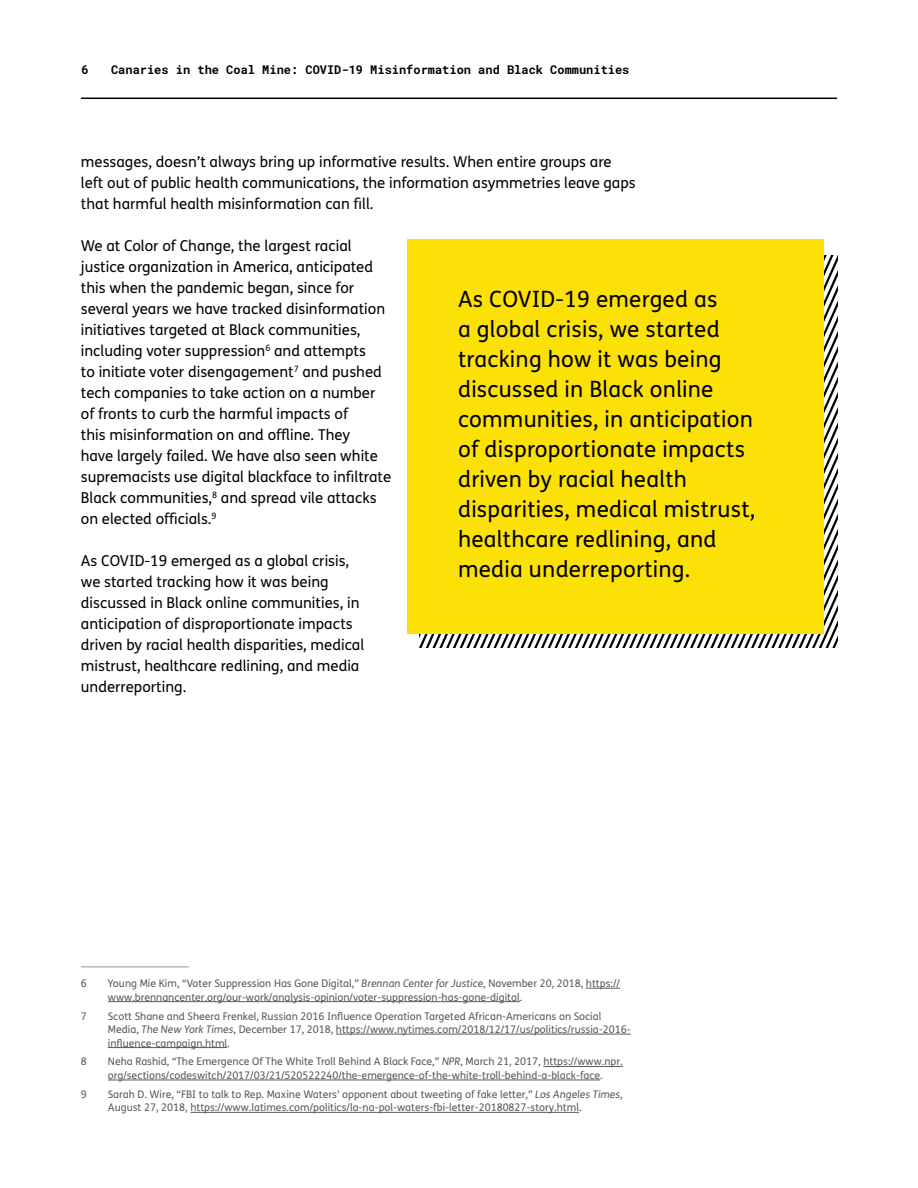
<style>
.page{position:relative;width:918px;height:1188px;background:#fff}
.page>*{position:absolute;margin:0;border:0;box-sizing:border-box;transform-origin:0 0}
.t1{font:22.5px/30px "FS Me";letter-spacing:.01em;color:#000}
.t2{font:15px/21px "FS Me";color:#000}
.t3{font:700 12px "Roboto Mono";color:#000}
.t4{font:10.5px/13.5px "FS Me";color:#58595b}
.s1{font-style:italic}
</style>
<div class="page">
<hr style="left:81px;top:98px;width:756px;height:1px;background:#000">
<hr style="left:81px;top:967px;width:108px;height:1px;background:#939598">
<hr style="left:586px;top:988px;width:34px;height:1px;background:#58595b">
<hr style="left:108px;top:1001px;width:412px;height:1px;background:#58595b">
<hr style="left:336px;top:1034px;width:295px;height:1px;background:#58595b">
<hr style="left:108px;top:1047px;width:119px;height:1px;background:#58595b">
<hr style="left:543px;top:1066px;width:80px;height:1px;background:#58595b">
<hr style="left:108px;top:1080px;width:492px;height:1px;background:#58595b">
<hr style="left:190px;top:1112px;width:389px;height:1px;background:#58595b">
<svg style="left:419px;top:633px;width:266px;height:15px"></svg>
<svg style="left:728px;top:255px;width:110px;height:393px"></svg>
<div style="left:407px;top:239px;width:416px;height:394px;background:#fce106"></div>
<p class="t3" style="left:82px;top:61px;width:9px">6</p>
<p class="t3" style="left:111px;top:61px;width:520px">Canaries in the Coal Mine: COVID-19 Misinformation and Black Communities</p>
<p class="t2" style="left:81px;top:150px;width:556px">messages, doesn’t always bring up informative results. When entire groups are left out of public health communications, the information asymmetries leave gaps that harmful health misinformation can fill.</p>
<p class="t2" style="left:81px;top:234px;width:312px">We at Color of Change, the largest racial justice organization in America, anticipated this when the pandemic began, since for several years we have tracked disinformation initiatives targeted at Black communities, including voter suppression<sup>6</sup> and attempts<br>to initiate voter disengagement<sup>7</sup> and pushed tech companies to take action on a number of fronts to curb the harmful impacts of<br>this misinformation on and offline. They<br>have largely failed. We have also seen white supremacists use digital blackface to infiltrate Black communities,<sup>8</sup> and spread vile attacks on elected officials.<sup>9</sup></p>
<p class="t2" style="left:81px;top:549px;width:285px">As COVID-19 emerged as a global crisis, we started tracking how it was being discussed in Black online communities, in anticipation of disproportionate impacts driven by racial health disparities, medical mistrust, healthcare redlining, and media underreporting.</p>
<p class="t1" style="left:458px;top:284px;width:299px">As COVID-19 emerged as<br>a global crisis, we started tracking how it was being discussed in Black online communities, in anticipation of disproportionate impacts driven by racial health disparities, medical mistrust, healthcare redlining, and media underreporting.</p>
<p class="t4" style="left:81px;top:976px;width:7px">6</p>
<p class="t4" style="left:108px;top:976px;width:514px">Young Mie Kim, “Voter Suppression Has Gone Digital,” <span class="s1">Brennan Center for Justice</span>, November 20, 2018, https:// www.brennancenter.org/our-work/analysis-opinion/voter-suppression-has-gone-digital.</p>
<p class="t4" style="left:81px;top:1009px;width:7px">7</p>
<p class="t4" style="left:108px;top:1009px;width:524px">Scott Shane and Sheera Frenkel, Russian 2016 Influence Operation Targeted African-Americans on Social<br>Media, <span class="s1">The New York Times</span>, December 17, 2018, https://www.nytimes.com/2018/12/17/us/politics/russia-2016- influence-campaign.html.</p>
<p class="t4" style="left:81px;top:1055px;width:7px">8</p>
<p class="t4" style="left:108px;top:1055px;width:516px">Neha Rashid, “The Emergence Of The White Troll Behind A Black Face,” <span class="s1">NPR</span>, March 21, 2017, https://www.npr. org/sections/codeswitch/2017/03/21/520522240/the-emergence-of-the-white-troll-behind-a-black-face.</p>
<p class="t4" style="left:81px;top:1087px;width:7px">9</p>
<p class="t4" style="left:108px;top:1087px;width:516px">Sarah D. Wire, “FBI to talk to Rep. Maxine Waters’ opponent about tweeting of fake letter,” <span class="s1">Los Angeles Times</span>,<br>August 27, 2018, https://www.latimes.com/politics/la-na-pol-waters-fbi-letter-20180827-story.html.</p>
</div>
